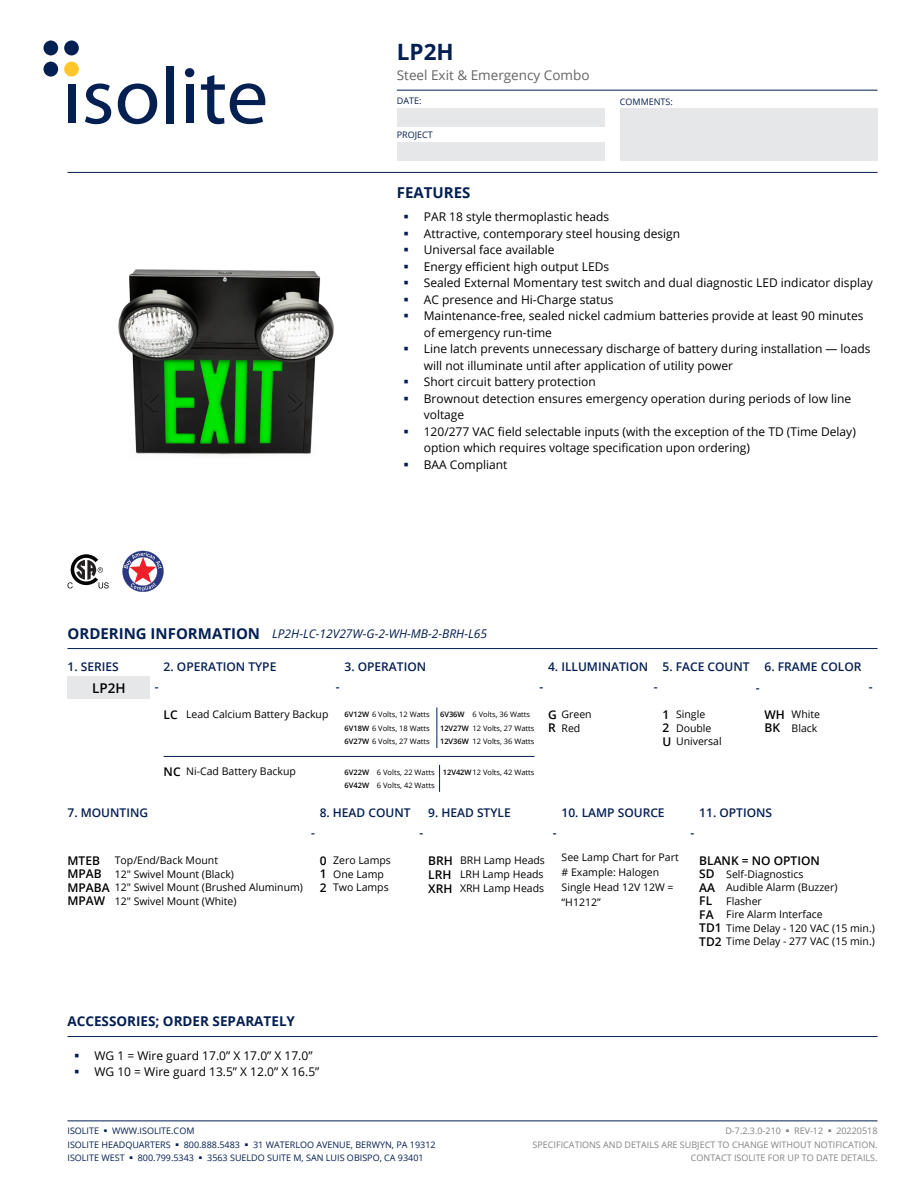
<style>
.page{position:relative;width:918px;height:1188px;background:#fff}
.page>*{position:absolute;margin:0;border:0;box-sizing:border-box;transform-origin:0 0}
.t1{font:700 22.5px "Open Sans";color:#041f52}
.t2{font:700 15px "Open Sans";color:#041f52}
.t3{font:700 13.5px "Open Sans";color:#041f52}
.t4{font:13.5px "Open Sans";color:#636466}
.t5{font:600 13.5px "Open Sans";color:#000}
.t6{font:12px/16.5px "Open Sans";color:#000}
.t7{font:600 12px "Open Sans";color:#041f52}
.t8{font:italic 12px "Open Sans";color:#041f52}
.t9{font:600 12px "Open Sans";color:#000}
.t10{font:10.5px/13.5px "Open Sans";color:#000}
.t11{font:9px/13.5px "Open Sans";color:#041f52}
.t12{font:9px/13.5px "Open Sans";color:#808285;text-align:right}
.t13{font:7.5px/13.5px "Open Sans";color:#000}
.s1{font-weight:700;font-style:normal;font-size:15px}
.s2{font-weight:600;font-size:12px}
.s3{font-weight:600}
</style>
<div class="page">
<div style="left:397px;top:108px;width:208px;height:19px;background:#e6e7e8"></div>
<div style="left:397px;top:142px;width:208px;height:19px;background:#e6e7e8"></div>
<div style="left:620px;top:108px;width:258px;height:53px;background:#e6e7e8"></div>
<hr style="left:397px;top:90px;width:481px;height:1px;background:#041f52">
<hr style="left:68px;top:172px;width:810px;height:1px;background:#041f52">
<div style="left:68px;top:84px;width:7px;height:39px;background:#041f52"></div>
<svg style="left:85px;top:84px;width:26px;height:40px"></svg>
<svg style="left:118px;top:84px;width:39px;height:40px"></svg>
<div style="left:166px;top:66px;width:8px;height:57px;background:#041f52"></div>
<div style="left:185px;top:68px;width:9px;height:9px;background:#041f52;border-radius:50%"></div>
<div style="left:186px;top:84px;width:7px;height:39px;background:#041f52"></div>
<svg style="left:201px;top:75px;width:64px;height:49px"></svg>
<div style="left:44px;top:40px;width:14px;height:15px;background:#041f52;border-radius:50%"></div>
<div style="left:64px;top:40px;width:15px;height:15px;background:#041f52;border-radius:50%"></div>
<div style="left:44px;top:62px;width:14px;height:15px;background:#041f52;border-radius:50%"></div>
<div style="left:64px;top:62px;width:15px;height:15px;background:#ffc629;border-radius:50%"></div>
<hr style="left:68px;top:1120px;width:810px;height:1px;background:#041f52">
<hr style="left:68px;top:648px;width:810px;height:1px;background:#041f52">
<div style="left:68px;top:676px;width:82px;height:23px;background:#e6e7e8"></div>
<svg style="left:437px;top:707px;width:1px;height:41px"></svg>
<svg style="left:439px;top:765px;width:1px;height:27px"></svg>
<hr style="left:164px;top:756px;width:371px;height:1px;background:#041f52">
<hr style="left:68px;top:1036px;width:810px;height:1px;background:#041f52">
<img style="left:118px;top:269px;width:216px;height:186px">
<svg style="left:68px;top:554px;width:41px;height:34px"></svg>
<svg style="left:122px;top:551px;width:42px;height:41px"></svg>
<h1 class="t1" style="left:397px;top:36px;width:58px">LP2H</h1>
<p class="t4" style="left:397px;top:66px;width:194px">Steel Exit &amp; Emergency Combo</p>
<p class="t11" style="left:397px;top:93px;width:26px">DATE:</p>
<p class="t11" style="left:620px;top:95px;width:55px">COMMENTS:</p>
<p class="t11" style="left:397px;top:127px;width:38px">PROJECT</p>
<p class="t2" style="left:397px;top:182px;width:75px">FEATURES</p>
<p class="t6" style="left:424px;top:208px;width:451px">PAR 18 style thermoplastic heads<br>Attractive, contemporary steel housing design<br>Universal face available<br>Energy efficient high output LEDs<br>Sealed External Momentary test switch and dual diagnostic LED indicator display AC presence and Hi-Charge status<br>Maintenance-free, sealed nickel cadmium batteries provide at least 90 minutes of emergency run-time<br>Line latch prevents unnecessary discharge of battery during installation — loads will not illuminate until after application of utility power<br>Short circuit battery protection<br>Brownout detection ensures emergency operation during periods of low line voltage<br>120/277 VAC field selectable inputs (with the exception of the TD (Time Delay) option which requires voltage specification upon ordering)<br>BAA Compliant</p>
<p class="t8" style="left:68px;top:625px;width:421px"><span class="s1">ORDERING INFORMATION</span> LP2H-LC-12V27W-G-2-WH-MB-2-BRH-L65</p>
<p class="t7" style="left:68px;top:659px;width:53px">1. SERIES</p>
<p class="t5" style="left:92px;top:679px;width:35px">LP2H</p>
<p class="t7" style="left:164px;top:658px;width:114px">2. OPERATION TYPE</p>
<p class="t7" style="left:345px;top:659px;width:83px">3. OPERATION</p>
<p class="t7" style="left:548px;top:659px;width:203px">4. ILLUMINATION 5. FACE COUNT</p>
<p class="t7" style="left:765px;top:659px;width:98px">6. FRAME COLOR</p>
<p class="t7" style="left:155px;top:679px;width:5px">-</p>
<p class="t7" style="left:336px;top:679px;width:5px">-</p>
<p class="t7" style="left:539px;top:679px;width:5px">-</p>
<p class="t10" style="left:164px;top:707px;width:166px"><span class="s2">LC</span> Lead Calcium Battery Backup</p>
<p class="t7" style="left:654px;top:679px;width:5px">-</p>
<p class="t7" style="left:869px;top:679px;width:5px">-</p>
<p class="t7" style="left:756px;top:680px;width:5px">-</p>
<p class="t10" style="left:548px;top:707px;width:45px"><span class="s2">G</span> Green<br><span class="s2">R</span> Red</p>
<p class="t10" style="left:663px;top:707px;width:61px"><span class="s2">1</span> Single<br><span class="s2">2</span> Double<br><span class="s2">U</span> Universal</p>
<p class="t10" style="left:765px;top:707px;width:57px"><span class="s2">WH</span> White<br><span class="s2">BK</span> Black</p>
<p class="t13" style="left:345px;top:707px;width:87px"><span class="s3">6V12W</span> 6 Volts, 12 Watts</p>
<p class="t13" style="left:440px;top:707px;width:92px"><span class="s3">6V36W</span> 6 Volts, 36 Watts</p>
<p class="t13" style="left:345px;top:721px;width:87px"><span class="s3">6V18W</span> 6 Volts, 18 Watts</p>
<p class="t13" style="left:440px;top:721px;width:96px"><span class="s3">12V27W</span> 12 Volts, 27 Watts</p>
<p class="t13" style="left:345px;top:734px;width:87px"><span class="s3">6V27W</span> 6 Volts, 27 Watts</p>
<p class="t13" style="left:440px;top:734px;width:96px"><span class="s3">12V36W</span> 12 Volts, 36 Watts</p>
<p class="t13" style="left:345px;top:765px;width:191px"><span class="s3">6V22W</span> 6 Volts, 22 Watts <span class="s3">12V42W</span>12 Volts, 42 Watts<br><span class="s3">6V42W</span> 6 Volts, 42 Watts</p>
<p class="t10" style="left:164px;top:765px;width:134px"><span class="s2">NC</span> Ni-Cad Battery Backup</p>
<p class="t7" style="left:68px;top:804px;width:82px">7. MOUNTING</p>
<p class="t10" style="left:68px;top:853px;width:237px"><span class="s2">MTEB</span> Top/End/Back Mount<br><span class="s2">MPAB</span> 12" Swivel Mount (Black)<br><span class="s2">MPABA</span> 12" Swivel Mount (Brushed Aluminum)<br><span class="s2">MPAW</span> 12" Swivel Mount (White)</p>
<p class="t7" style="left:320px;top:804px;width:92px">8. HEAD COUNT</p>
<p class="t7" style="left:428px;top:804px;width:84px">9. HEAD STYLE</p>
<p class="t7" style="left:562px;top:804px;width:105px">10. LAMP SOURCE</p>
<p class="t7" style="left:311px;top:824px;width:5px">-</p>
<p class="t7" style="left:420px;top:824px;width:5px">-</p>
<p class="t7" style="left:553px;top:824px;width:5px">-</p>
<p class="t10" style="left:320px;top:853px;width:73px"><span class="s2">0</span> Zero Lamps<br><span class="s2">1</span> One Lamp<br><span class="s2">2</span> Two Lamps</p>
<p class="t10" style="left:428px;top:853px;width:118px"><span class="s2">BRH</span> BRH Lamp Heads<br><span class="s2">LRH</span> LRH Lamp Heads<br><span class="s2">XRH</span> XRH Lamp Heads</p>
<p class="t10" style="left:562px;top:850px;width:119px;line-height:15px">See Lamp Chart for Part # Example: Halogen<br>Single Head 12V 12W = “H1212”</p>
<p class="t7" style="left:699px;top:804px;width:74px">11. OPTIONS</p>
<p class="t7" style="left:691px;top:824px;width:5px">-</p>
<p class="t9" style="left:699px;top:852px;width:122px">BLANK = NO OPTION</p>
<p class="t10" style="left:699px;top:867px;width:177px"><span class="s2">SD</span> Self-Diagnostics<br><span class="s2">AA</span> Audible Alarm (Buzzer)<br><span class="s2">FL</span> Flasher<br><span class="s2">FA</span> Fire Alarm Interface<br><span class="s2">TD1</span> Time Delay - 120 VAC (15 min.)<br><span class="s2">TD2</span> Time Delay - 277 VAC (15 min.)</p>
<p class="t3" style="left:68px;top:1012px;width:229px">ACCESSORIES; ORDER SEPARATELY</p>
<p class="t6" style="left:94px;top:1047px;width:226px">WG 1 = Wire guard 17.0” X 17.0” X 17.0”<br>WG 10 = Wire guard 13.5” X 12.0” X 16.5”</p>
<p class="t11" style="left:68px;top:1124px;width:370px">ISOLITE ▪ WWW.ISOLITE.COM<br>ISOLITE HEADQUARTERS ▪ 800.888.5483 ▪ 31 WATERLOO AVENUE, BERWYN, PA 19312<br>ISOLITE WEST ▪ 800.799.5343 ▪ 3563 SUELDO SUITE M, SAN LUIS OBISPO, CA 93401</p>
<p class="t12" style="left:533px;top:1124px;width:346px">D-7.2.3.0-210 ▪ REV-12 ▪ 20220518<br>SPECIFICATIONS AND DETAILS ARE SUBJECT TO CHANGE WITHOUT NOTIFICATION.<br>CONTACT ISOLITE FOR UP TO DATE DETAILS.</p>
</div>
